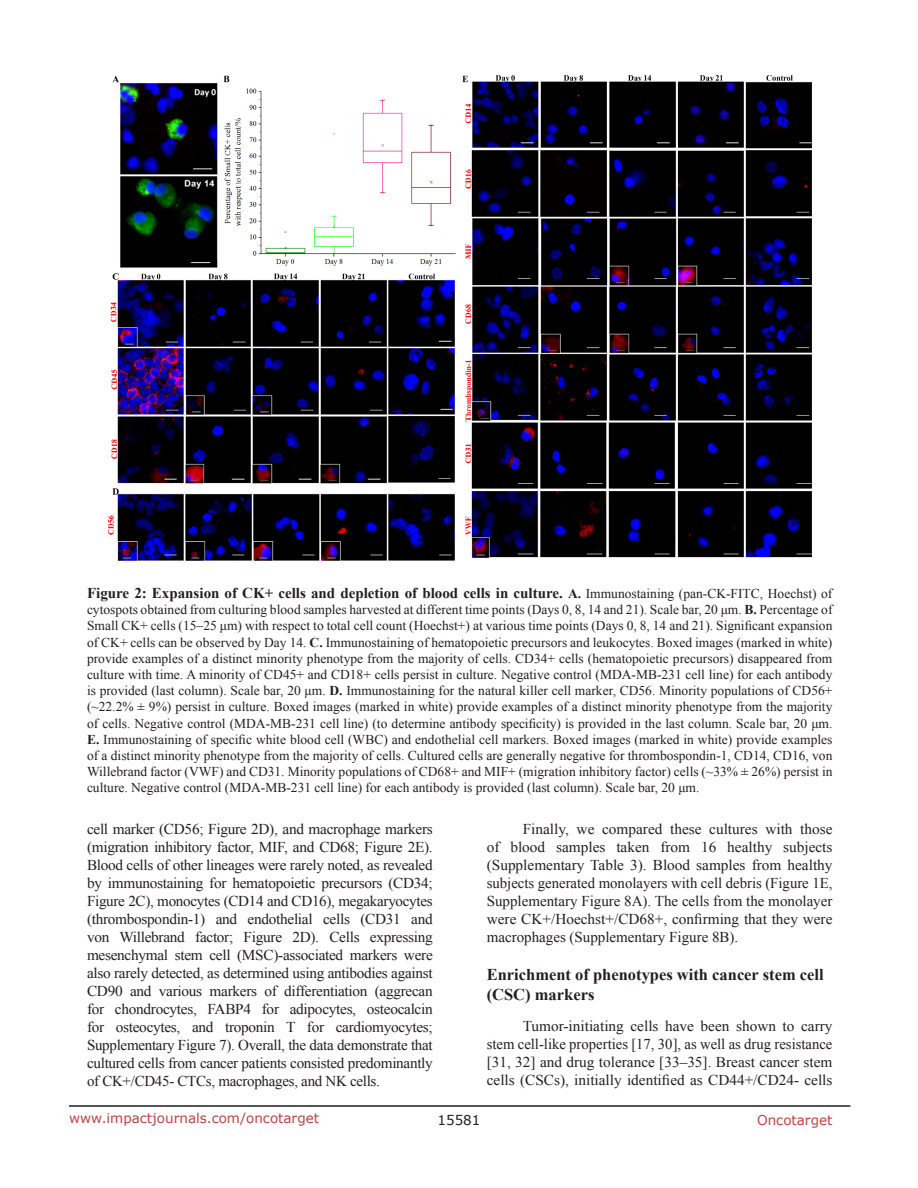
<style>
.page{position:relative;width:918px;height:1188px;background:#fff}
.page>*{position:absolute;margin:0;border:0;box-sizing:border-box;transform-origin:0 0}
.t1{font:700 16.5px/19.8px "Times New Roman";color:#231f20}
.t2{font:15px/18px "Times New Roman";color:#231f20;text-align:justify}
.t3{font:700 15px "Times New Roman";color:#231f20}
.t4{font:13.5px/16.2px "Times New Roman";color:#231f20;text-align:justify}
.t5{font:13.5px "Verdana";color:#c14141}
.t6{font:13.5px "Verdana";color:#231f20}
.s1{font-size:13.5px}
.s2{font-weight:400;font-size:13.5px}
.s3{font-weight:700}
</style>
<div class="page">
<hr style="left:69px;top:1105px;width:781px;height:2px;background:#231f20">
<img style="left:108px;top:76px;width:703px;height:485px">
<p class="t3" style="left:87px;top:583px;width:747px">Figure 2: Expansion of CK+ cells and depletion of blood cells in culture. <span class="s1">A.</span> <span class="s2">Immunostaining (pan-CK-FITC, Hoechst) of</span></p>
<p class="t4" style="left:87px;top:601px;width:747px">cytospots obtained from culturing blood samples harvested at different time points (Days 0, 8, 14 and 21). Scale bar, 20 μm. <span class="s3">B.</span> Percentage of Small CK+ cells (15–25 μm) with respect to total cell count (Hoechst+) at various time points (Days 0, 8, 14 and 21). Significant expansion of CK+ cells can be observed by Day 14. <span class="s3">C.</span> Immunostaining of hematopoietic precursors and leukocytes. Boxed images (marked in white) provide examples of a distinct minority phenotype from the majority of cells. CD34+ cells (hematopoietic precursors) disappeared from culture with time. A minority of CD45+ and CD18+ cells persist in culture. Negative control (MDA-MB-231 cell line) for each antibody is provided (last column). Scale bar, 20 μm. <span class="s3">D.</span> Immunostaining for the natural killer cell marker, CD56. Minority populations of CD56+ (~22.2% ± 9%) persist in culture. Boxed images (marked in white) provide examples of a distinct minority phenotype from the majority of cells. Negative control (MDA-MB-231 cell line) (to determine antibody specificity) is provided in the last column. Scale bar, 20 μm.<br><span class="s3">E.</span> Immunostaining of specific white blood cell (WBC) and endothelial cell markers. Boxed images (marked in white) provide examples of a distinct minority phenotype from the majority of cells. Cultured cells are generally negative for thrombospondin-1, CD14, CD16, von Willebrand factor (VWF) and CD31. Minority populations of CD68+ and MIF+ (migration inhibitory factor) cells (~33% ± 26%) persist in culture. Negative control (MDA-MB-231 cell line) for each antibody is provided (last column). Scale bar, 20 μm.</p>
<p class="t2" style="left:87px;top:820px;width:347px">cell marker (CD56; Figure 2D), and macrophage markers (migration inhibitory factor, MIF, and CD68; Figure 2E).<br>Blood cells of other lineages were rarely noted, as revealed by immunostaining for hematopoietic precursors (CD34; Figure 2C), monocytes (CD14 and CD16), megakaryocytes (thrombospondin-1) and endothelial cells (CD31 and von Willebrand factor; Figure 2D). Cells expressing mesenchymal stem cell (MSC)-associated markers were also rarely detected, as determined using antibodies against CD90 and various markers of differentiation (aggrecan for chondrocytes, FABP4 for adipocytes, osteocalcin for osteocytes, and troponin T for cardiomyocytes; Supplementary Figure 7). Overall, the data demonstrate that cultured cells from cancer patients consisted predominantly of CK+/CD45- CTCs, macrophages, and NK cells.</p>
<p class="t2" style="left:487px;top:820px;width:347px;text-indent:36px">Finally, we compared these cultures with those of blood samples taken from 16 healthy subjects (Supplementary Table 3). Blood samples from healthy subjects generated monolayers with cell debris (Figure 1E, Supplementary Figure 8A). The cells from the monolayer were CK+/Hoechst+/CD68+, confirming that they were macrophages (Supplementary Figure 8B).</p>
<p class="t1" style="left:487px;top:964px;width:338px">Enrichment of phenotypes with cancer stem cell (CSC) markers</p>
<p class="t2" style="left:487px;top:1017px;width:347px;text-indent:36px">Tumor-initiating cells have been shown to carry stem cell-like properties [17, 30], as well as drug resistance [31, 32] and drug tolerance [33–35]. Breast cancer stem cells (CSCs), initially identified as CD44+/CD24- cells</p>
<p class="t5" style="left:69px;top:1109px;width:252px">www.impactjournals.com/oncotarget</p>
<p class="t6" style="left:438px;top:1111px;width:44px">15581</p>
<p class="t5" style="left:757px;top:1111px;width:77px">Oncotarget</p>
</div>
